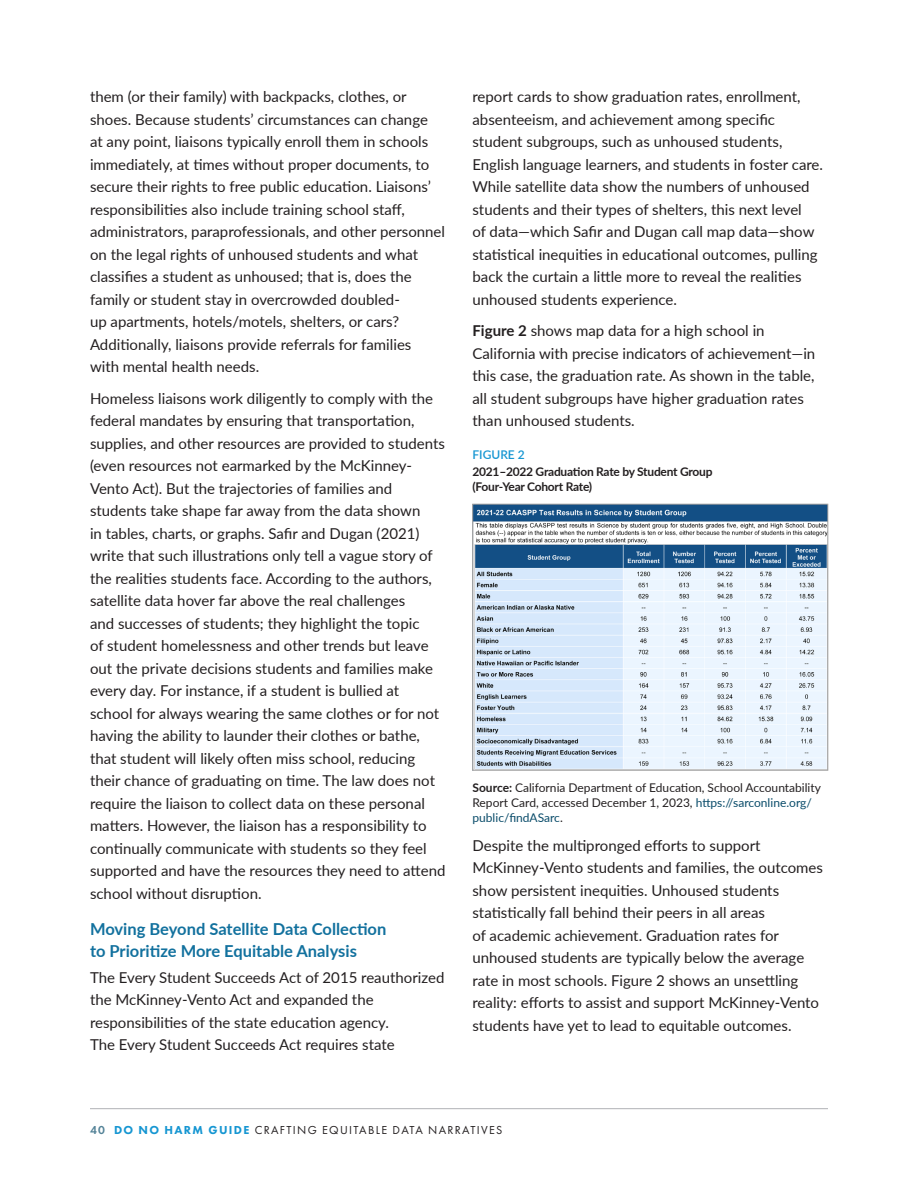
<style>
.page{position:relative;width:918px;height:1188px;background:#fff}
.page>*{position:absolute;margin:0;border:0;box-sizing:border-box;transform-origin:0 0}
.H6_Subhead__Blue{font:700 16.5px/22.5px "Lato";color:#12719e}
.Body_Text{font:15px/22.5px "Lato";color:#231f20}
.Figure_Source{font:12px/15px "Lato";color:#231f20}
.Figure_Title{font:700 12px/15px "Lato";letter-spacing:-.02em;color:#231f20}
.t1{font:12px "Futura PT";letter-spacing:.11em;color:#231f20}
.Figure_Number{font:600 12px "Lato";color:#1696d2}
.s1{font-weight:700}
.s2{color:#0a4c6a}
.s3{font-weight:600;color:#538297}
.s4{font-weight:800;color:#1696d2}
</style>
<div class="page">
<hr style="left:90px;top:1108px;width:738px;height:1px;background:#b0b1b5">
<img style="left:474px;top:506px;width:352px;height:262px">
<div style="left:472px;top:504px;width:356px;height:266px;border:1px solid #9d9d9d"></div>
<p class="Body_Text" style="left:90px;top:85px;width:357px">them (or their family) with backpacks, clothes, or shoes. Because students’ circumstances can change<br>at any point, liaisons typically enroll them in schools immediately, at times without proper documents, to secure their rights to free public education. Liaisons’ responsibilities also include training school staff, administrators, paraprofessionals, and other personnel on the legal rights of unhoused students and what classifies a student as unhoused; that is, does the family or student stay in overcrowded doubled-<br>up apartments, hotels/motels, shelters, or cars?<br>Additionally, liaisons provide referrals for families<br>with mental health needs.</p>
<p class="Body_Text" style="left:90px;top:386px;width:357px">Homeless liaisons work diligently to comply with the federal mandates by ensuring that transportation, supplies, and other resources are provided to students (even resources not earmarked by the McKinney-Vento Act). But the trajectories of families and students take shape far away from the data shown<br>in tables, charts, or graphs. Safir and Dugan (2021) write that such illustrations only tell a vague story of the realities students face. According to the authors, satellite data hover far above the real challenges<br>and successes of students; they highlight the topic<br>of student homelessness and other trends but leave out the private decisions students and families make every day. For instance, if a student is bullied at school for always wearing the same clothes or for not having the ability to launder their clothes or bathe, that student will likely often miss school, reducing their chance of graduating on time. The law does not require the liaison to collect data on these personal matters. However, the liaison has a responsibility to continually communicate with students so they feel supported and have the resources they need to attend school without disruption.</p>
<h4 class="H6_Subhead__Blue" style="left:90px;top:917px;width:298px">Moving Beyond Satellite Data Collection to Prioritize More Equitable Analysis</h4>
<p class="Body_Text" style="left:90px;top:965px;width:356px">The Every Student Succeeds Act of 2015 reauthorized the McKinney-Vento Act and expanded the responsibilities of the state education agency.<br>The Every Student Succeeds Act requires state</p>
<p class="Body_Text" style="left:472px;top:85px;width:352px">report cards to show graduation rates, enrollment, absenteeism, and achievement among specific student subgroups, such as unhoused students, English language learners, and students in foster care.<br>While satellite data show the numbers of unhoused students and their types of shelters, this next level<br>of data—which Safir and Dugan call map data—show statistical inequities in educational outcomes, pulling back the curtain a little more to reveal the realities unhoused students experience.</p>
<p class="Body_Text" style="left:472px;top:319px;width:344px"><span class="s1">Figure 2</span> shows map data for a high school in California with precise indicators of achievement—in this case, the graduation rate. As shown in the table, all student subgroups have higher graduation rates than unhoused students.</p>
<p class="Figure_Number" style="left:472px;top:446px;width:54px">FIGURE 2</p>
<p class="Figure_Title" style="left:472px;top:463px;width:242px">2021–2022 Graduation Rate by Student Group (Four-Year Cohort Rate)</p>
<p class="Figure_Source" style="left:472px;top:780px;width:350px"><span class="s1">Source:</span> California Department of Education, School Accountability<br>Report Card, accessed December 1, 2023, <span class="s2">https://sarconline.org/ public/findASarc</span>.</p>
<p class="Body_Text" style="left:472px;top:833px;width:352px">Despite the multipronged efforts to support McKinney-Vento students and families, the outcomes show persistent inequities. Unhoused students statistically fall behind their peers in all areas<br>of academic achievement. Graduation rates for unhoused students are typically below the average rate in most schools. Figure 2 shows an unsettling reality: efforts to assist and support McKinney-Vento students have yet to lead to equitable outcomes.</p>
<p class="t1" style="left:90px;top:1123px;width:414px"><span class="s3">40</span> <span class="s4">DO NO HARM GUIDE</span> CRAFTING EQUITABLE DATA NARRATIVES</p>
</div>
